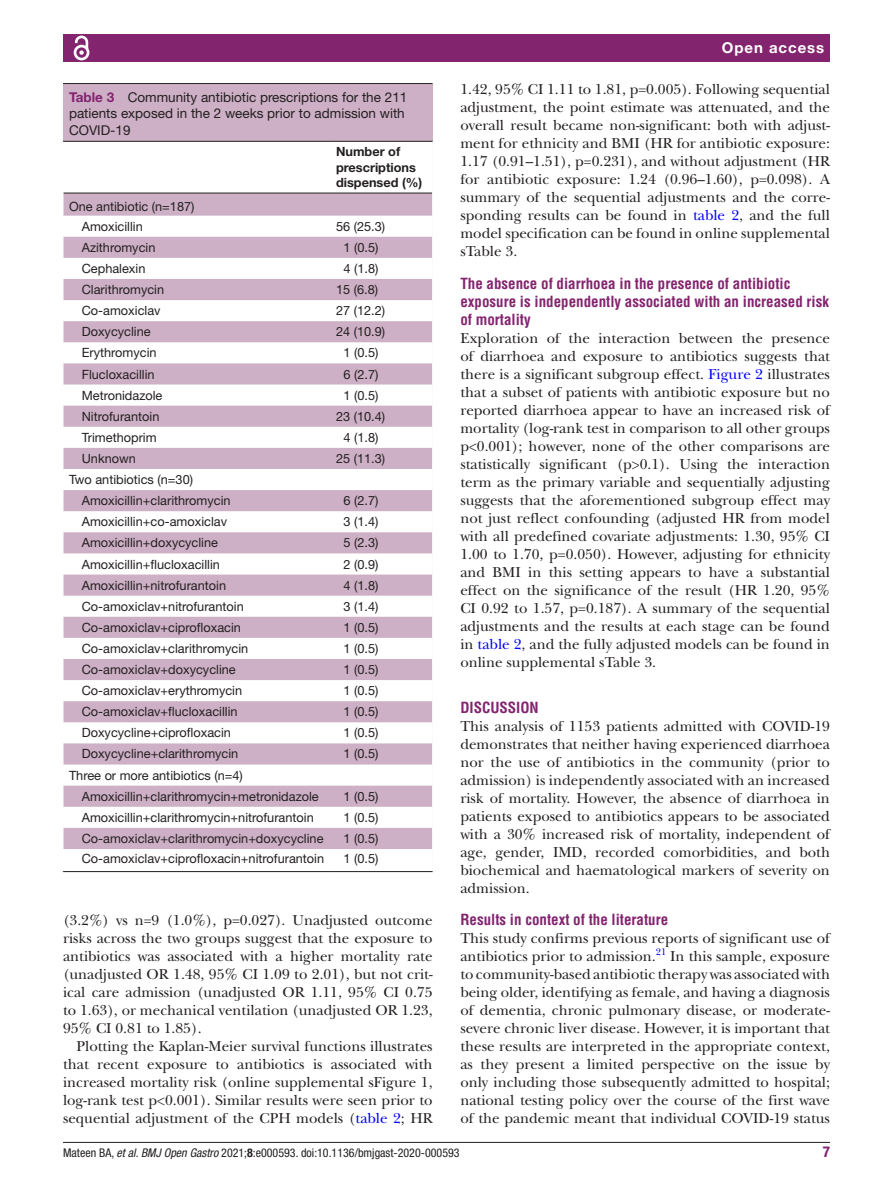
<style>
.page{position:relative;width:893px;height:1191px;background:#fff}
.page>*{position:absolute;margin:0;border:0;box-sizing:border-box;transform-origin:0 0}
.t1{font:15px/18px "New Baskerville";color:#231f20;text-align:justify}
.t2{font:700 condensed 15px/18px "Helvetica LT Std";color:#83246f}
.t3{font:700 15px "Helvetica Neue LT Std";letter-spacing:.065em;color:#fff}
.t4{font:700 condensed 15px "Helvetica Neue LT Std";color:#83246f}
.t5{font:13.5px/16.5px "Helvetica Neue LT Std";color:#231f20}
.t6{font:12.75px/21.1px "Helvetica Neue LT Std";color:#231f20}
.t7{font:700 12.75px/15.3px "Helvetica Neue LT Std";color:#231f20}
.t8{font:condensed 12px "Helvetica Neue LT Std";color:#231f20}
.t9{font:9.9px "New Baskerville";color:#00f}
.s1{font-weight:700;color:#83246f}
.s2{color:#00f}
.s3{font-style:italic}
.s4{font-weight:700}
</style>
<div class="page">
<hr style="left:63px;top:1142px;width:767px;height:1px;background:#231f20">
<div style="left:63px;top:34px;width:767px;height:28px;background:#83246f"></div>
<svg style="left:73px;top:35px;width:17px;height:26px"></svg>
<div style="left:63px;top:84px;width:370px;height:788px;background:#cdb0c5"></div>
<hr style="left:63px;top:83px;width:370px;height:1px;background:#231f20">
<svg style="left:64px;top:142px;width:368px;height:729px;fill:#fff"></svg>
<hr style="left:63px;top:141px;width:267px;height:1px;background:#231f20">
<hr style="left:63px;top:193px;width:267px;height:1px;background:#231f20">
<hr style="left:330px;top:141px;width:103px;height:1px;background:#231f20">
<hr style="left:330px;top:193px;width:102px;height:1px;background:#231f20">
<hr style="left:63px;top:871px;width:267px;height:1px;background:#231f20">
<hr style="left:330px;top:871px;width:103px;height:1px;background:#231f20">
<hr style="left:63px;top:142px;width:1px;height:51px;background:#fff">
<svg style="left:63px;top:193px;width:1px;height:678px"></svg>
<hr style="left:432px;top:142px;width:1px;height:51px;background:#fff">
<svg style="left:432px;top:193px;width:1px;height:678px"></svg>
<p class="t5" style="left:69px;top:89px;width:340px"><span class="s1">Table 3</span> Community antibiotic prescriptions for the 211 patients exposed in the 2 weeks prior to admission with<br>COVID-19</p>
<p class="t7" style="left:336px;top:144px;width:88px">Number of prescriptions dispensed (%)</p>
<p class="t6" style="left:82px;top:197px;width:114px;line-height:19.6px;text-indent:-13px">One antibiotic (n=187)<br>Amoxicillin</p>
<p class="t6" style="left:336px;top:215px;width:51px">56 (25.3)</p>
<p class="t6" style="left:82px;top:236px;width:75px">Azithromycin</p>
<p class="t6" style="left:343px;top:236px;width:36px">1 (0.5)</p>
<p class="t6" style="left:82px;top:258px;width:65px">Cephalexin</p>
<p class="t6" style="left:343px;top:258px;width:36px">4 (1.8)</p>
<p class="t6" style="left:82px;top:279px;width:84px">Clarithromycin</p>
<p class="t6" style="left:336px;top:279px;width:44px">15 (6.8)</p>
<p class="t6" style="left:82px;top:300px;width:80px">Co-amoxiclav</p>
<p class="t6" style="left:336px;top:300px;width:51px">27 (12.2)</p>
<p class="t6" style="left:82px;top:321px;width:70px">Doxycycline</p>
<p class="t6" style="left:336px;top:321px;width:51px">24 (10.9)</p>
<p class="t6" style="left:82px;top:342px;width:76px">Erythromycin</p>
<p class="t6" style="left:343px;top:342px;width:36px">1 (0.5)</p>
<p class="t6" style="left:82px;top:363px;width:74px">Flucloxacillin</p>
<p class="t6" style="left:343px;top:363px;width:36px">6 (2.7)</p>
<p class="t6" style="left:82px;top:384px;width:82px">Metronidazole</p>
<p class="t6" style="left:343px;top:384px;width:36px">1 (0.5)</p>
<p class="t6" style="left:82px;top:405px;width:79px">Nitrofurantoin</p>
<p class="t6" style="left:336px;top:405px;width:51px">23 (10.4)</p>
<p class="t6" style="left:82px;top:426px;width:76px">Trimethoprim</p>
<p class="t6" style="left:343px;top:426px;width:36px">4 (1.8)</p>
<p class="t6" style="left:82px;top:448px;width:56px">Unknown</p>
<p class="t6" style="left:336px;top:448px;width:51px">25 (11.3)</p>
<p class="t6" style="left:82px;top:469px;width:150px;text-indent:-13px">Two antibiotics (n=30)<br>Amoxicillin+clarithromycin</p>
<p class="t6" style="left:343px;top:490px;width:36px">6 (2.7)</p>
<p class="t6" style="left:82px;top:511px;width:147px">Amoxicillin+co-amoxiclav</p>
<p class="t6" style="left:343px;top:511px;width:36px">3 (1.4)</p>
<p class="t6" style="left:82px;top:532px;width:138px">Amoxicillin+doxycycline</p>
<p class="t6" style="left:343px;top:532px;width:36px">5 (2.3)</p>
<p class="t6" style="left:82px;top:553px;width:140px">Amoxicillin+flucloxacillin</p>
<p class="t6" style="left:343px;top:553px;width:36px">2 (0.9)</p>
<p class="t6" style="left:82px;top:574px;width:146px">Amoxicillin+nitrofurantoin</p>
<p class="t6" style="left:343px;top:574px;width:36px">4 (1.8)</p>
<p class="t6" style="left:82px;top:595px;width:164px">Co-amoxiclav+nitrofurantoin</p>
<p class="t6" style="left:343px;top:595px;width:36px">3 (1.4)</p>
<p class="t6" style="left:82px;top:616px;width:161px">Co-amoxiclav+ciprofloxacin</p>
<p class="t6" style="left:343px;top:616px;width:36px">1 (0.5)</p>
<p class="t6" style="left:82px;top:637px;width:168px">Co-amoxiclav+clarithromycin</p>
<p class="t6" style="left:343px;top:637px;width:36px">1 (0.5)</p>
<p class="t6" style="left:82px;top:659px;width:156px">Co-amoxiclav+doxycycline</p>
<p class="t6" style="left:343px;top:659px;width:36px">1 (0.5)</p>
<p class="t6" style="left:82px;top:680px;width:162px">Co-amoxiclav+erythromycin</p>
<p class="t6" style="left:343px;top:680px;width:36px">1 (0.5)</p>
<p class="t6" style="left:82px;top:701px;width:157px">Co-amoxiclav+flucloxacillin</p>
<p class="t6" style="left:343px;top:701px;width:36px">1 (0.5)</p>
<p class="t6" style="left:82px;top:722px;width:151px">Doxycycline+ciprofloxacin</p>
<p class="t6" style="left:343px;top:722px;width:36px">1 (0.5)</p>
<p class="t6" style="left:82px;top:743px;width:158px">Doxycycline+clarithromycin</p>
<p class="t6" style="left:343px;top:743px;width:36px">1 (0.5)</p>
<p class="t6" style="left:82px;top:764px;width:239px;text-indent:-13px">Three or more antibiotics (n=4)<br>Amoxicillin+clarithromycin+metronidazole</p>
<p class="t6" style="left:343px;top:785px;width:36px">1 (0.5)</p>
<p class="t6" style="left:82px;top:806px;width:234px">Amoxicillin+clarithromycin+nitrofurantoin</p>
<p class="t6" style="left:343px;top:806px;width:36px">1 (0.5)</p>
<p class="t6" style="left:82px;top:827px;width:243px">Co-amoxiclav+clarithromycin+doxycycline</p>
<p class="t6" style="left:343px;top:827px;width:36px">1 (0.5)</p>
<p class="t6" style="left:82px;top:847px;width:244px">Co-amoxiclav+ciprofloxacin+nitrofurantoin</p>
<p class="t6" style="left:343px;top:847px;width:36px">1 (0.5)</p>
<p class="t1" style="left:63px;top:911px;width:371px">(3.2%) vs n=9 (1.0%), p=0.027). Unadjusted outcome risks across the two groups suggest that the exposure to antibiotics was associated with a higher mortality rate (unadjusted OR 1.48, 95% CI 1.09 to 2.01), but not crit&shy;ical care admission (unadjusted OR 1.11, 95% CI 0.75 to 1.63), or mechanical ventilation (unadjusted OR 1.23, 95% CI 0.81 to 1.85).</p>
<p class="t1" style="left:63px;top:1037px;width:371px;text-indent:14px">Plotting the Kaplan-Meier survival functions illustrates that recent exposure to antibiotics is associated with increased mortality risk (online supplemental sFigure 1, log-rank test p&lt;0.001). Similar results were seen prior to sequential adjustment of the CPH models (<span class="s2">table 2</span>; HR</p>
<p class="t3" style="left:722px;top:39px;width:104px">Open access</p>
<p class="t1" style="left:460px;top:80px;width:371px">1.42, 95% CI 1.11 to 1.81, p=0.005). Following sequential adjustment, the point estimate was attenuated, and the overall result became non-significant: both with adjust&shy;ment for ethnicity and BMI (HR for antibiotic exposure:<br>1.17 (0.91–1.51), p=0.231), and without adjustment (HR for antibiotic exposure: 1.24 (0.96–1.60), p=0.098). A summary of the sequential adjustments and the corre&shy;sponding results can be found in <span class="s2">table 2</span>, and the full model specification can be found in online supplemental sTable 3.</p>
<p class="t2" style="left:460px;top:274px;width:370px">The absence of diarrhoea in the presence of antibiotic exposure is independently associated with an increased risk of mortality</p>
<p class="t1" style="left:460px;top:329px;width:371px">Exploration of the interaction between the presence of diarrhoea and exposure to antibiotics suggests that there is a significant subgroup effect. <span class="s2">Figure 2</span> illustrates that a subset of patients with antibiotic exposure but no reported diarrhoea appear to have an increased risk of mortality (log-rank test in comparison to all other groups p&lt;0.001); however, none of the other comparisons are statistically significant (p&gt;0.1). Using the interaction term as the primary variable and sequentially adjusting suggests that the aforementioned subgroup effect may not just reflect confounding (adjusted HR from model with all predefined covariate adjustments: 1.30, 95% CI 1.00 to 1.70, p=0.050). However, adjusting for ethnicity and BMI in this setting appears to have a substantial effect on the significance of the result (HR 1.20, 95% CI 0.92 to 1.57, p=0.187). A summary of the sequential adjustments and the results at each stage can be found in <span class="s2">table 2</span>, and the fully adjusted models can be found in online supplemental sTable 3.</p>
<p class="t2" style="left:460px;top:698px;width:80px">DISCUSSION</p>
<p class="t1" style="left:460px;top:717px;width:371px">This analysis of 1153 patients admitted with COVID-19 demonstrates that neither having experienced diarrhoea nor the use of antibiotics in the community (prior to admission) is independently associated with an increased risk of mortality. However, the absence of diarrhoea in patients exposed to antibiotics appears to be associated with a 30% increased risk of mortality, independent of age, gender, IMD, recorded comorbidities, and both biochemical and haematological markers of severity on admission.</p>
<p class="t2" style="left:460px;top:910px;width:209px">Results in context of the literature</p>
<p class="t1" style="left:460px;top:929px;width:371px">This study confirms previous reports of significant use of antibiotics prior to admission.</p>
<p class="t9" style="left:656px;top:945px;width:12px">21</p>
<p class="t1" style="left:460px;top:947px;width:371px;text-indent:210px">In this sample, exposure to community-based antibiotic therapy was associated with being older, identifying as female, and having a diagnosis of dementia, chronic pulmonary disease, or moderate&shy;severe chronic liver disease. However, it is important that these results are interpreted in the appropriate context, as they present a limited perspective on the issue by only including those subsequently admitted to hospital; national testing policy over the course of the first wave of the pandemic meant that individual COVID-19 status</p>
<p class="t8" style="left:63px;top:1145px;width:398px">Mateen BA, <span class="s3">et al</span>. <span class="s3">BMJ Open Gastro</span> 2021;<span class="s4">8</span>:e000593. doi:10.1136/bmjgast-2020-000593</p>
<p class="t4" style="left:823px;top:1142px;width:9px">7</p>
</div>
